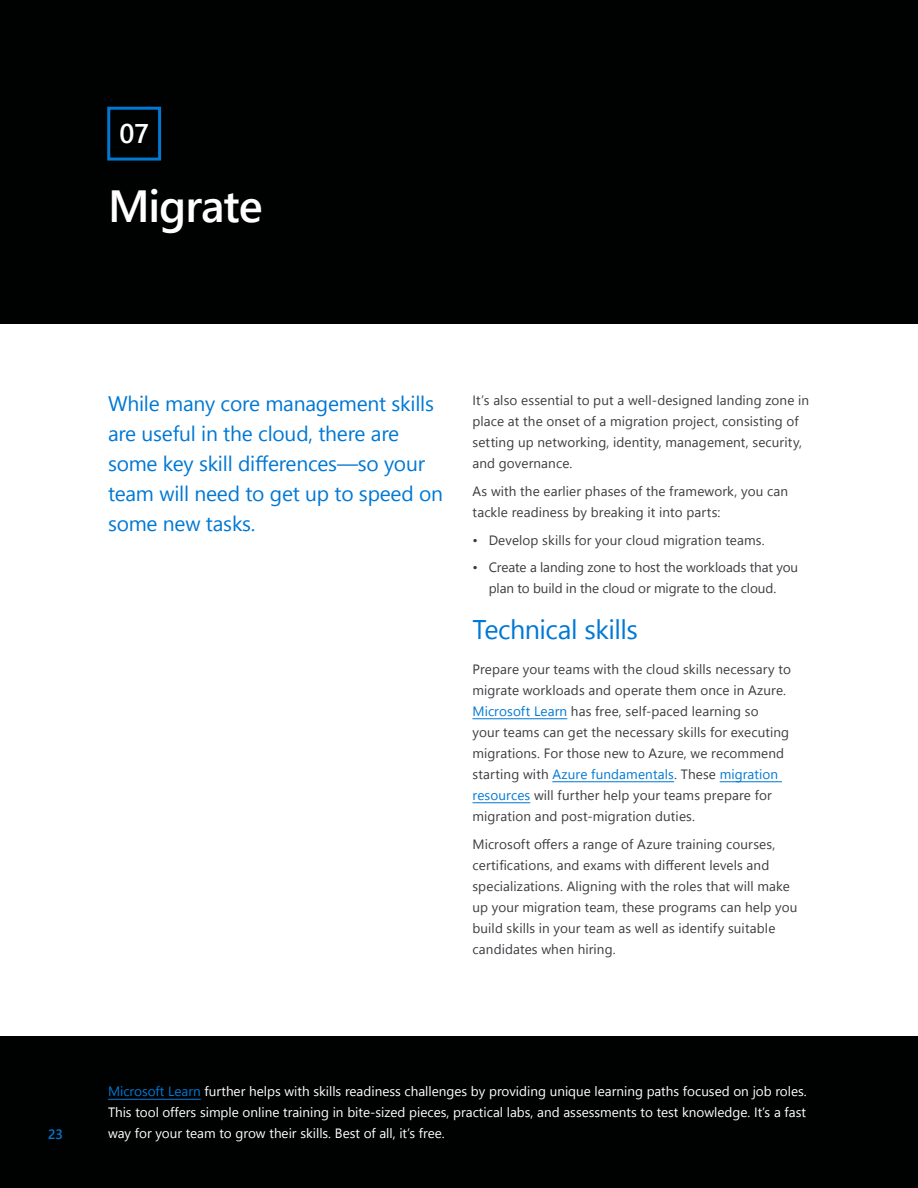
<style>
.page{position:relative;width:918px;height:1188px;background:#fff}
.page>*{position:absolute;margin:0;border:0;box-sizing:border-box;transform-origin:0 0}
.t1{font:600 45px "Segoe UI";letter-spacing:-.02em;color:#fff}
.t2{font:27px "Segoe UI";letter-spacing:-.02em;color:#0078d4}
.t3{font:600 27px "Segoe UI";color:#fff}
.t4{font:21px/30px "Segoe UI";letter-spacing:-.01em;color:#0078d4}
.t5{font:13.5px/21px "Segoe UI";letter-spacing:.01em;color:#3c3c41}
.t6{font:13.5px/21px "Segoe UI";color:#fff}
.t7{font:600 13.5px "Segoe UI";color:#0078d4}
.s1{color:#0078d4}
</style>
<div class="page">
<div style="left:0;top:0;width:918px;height:324px;background:#000101"></div>
<div style="left:107px;top:107px;width:54px;height:54px;border:3px solid #0078d4"></div>
<hr style="left:472px;top:718px;width:95px;height:1px;background:#0078d4">
<hr style="left:552px;top:781px;width:122px;height:1px;background:#0078d4">
<hr style="left:720px;top:781px;width:62px;height:1px;background:#0078d4">
<hr style="left:472px;top:802px;width:58px;height:1px;background:#0078d4">
<div style="left:0;top:1037px;width:918px;height:151px;background:#000101"></div>
<hr style="left:108px;top:1099px;width:93px;height:1px;background:#0078d4">
<h2 class="t3" style="left:119px;top:113px;width:31px">07</h2>
<h1 class="t1" style="left:108px;top:172px;width:156px">Migrate</h1>
<h3 class="t4" style="left:108px;top:387px;width:337px">While many core management skills are useful in the cloud, there are some key skill differences—so your team will need to get up to speed on some new tasks.</h3>
<p class="t5" style="left:472px;top:389px;width:338px">It’s also essential to put a well-designed landing zone in place at the onset of a migration project, consisting of setting up networking, identity, management, security, and governance.</p>
<p class="t5" style="left:472px;top:480px;width:317px">As with the earlier phases of the framework, you can tackle readiness by breaking it into parts:</p>
<p class="t5" style="left:472px;top:529px;width:294px">• Develop skills for your cloud migration teams.</p>
<p class="t5" style="left:472px;top:557px;width:327px;text-align:center">• Create a landing zone to host the workloads that you plan to build in the cloud or migrate to the cloud.</p>
<h2 class="t2" style="left:472px;top:609px;width:167px">Technical skills</h2>
<p class="t5" style="left:472px;top:658px;width:320px">Prepare your teams with the cloud skills necessary to migrate workloads and operate them once in Azure.<br><span class="s1">Microsoft Learn</span> has free, self-paced learning so<br>your teams can get the necessary skills for executing migrations. For those new to Azure, we recommend starting with <span class="s1">Azure fundamentals</span>. These <span class="s1">migration resources</span> will further help your teams prepare for migration and post-migration duties.</p>
<p class="t5" style="left:472px;top:833px;width:326px">Microsoft offers a range of Azure training courses, certifications, and exams with different levels and specializations. Aligning with the roles that will make up your migration team, these programs can help you build skills in your team as well as identify suitable candidates when hiring.</p>
<p class="t6" style="left:108px;top:1081px;width:700px"><span class="s1">Microsoft Learn</span> further helps with skills readiness challenges by providing unique learning paths focused on job roles.<br>This tool offers simple online training in bite-sized pieces, practical labs, and assessments to test knowledge. It’s a fast</p>
<p class="t7" style="left:48px;top:1124px;width:16px">23</p>
<p class="t6" style="left:108px;top:1123px;width:338px">way for your team to grow their skills. Best of all, it’s free.</p>
</div>
